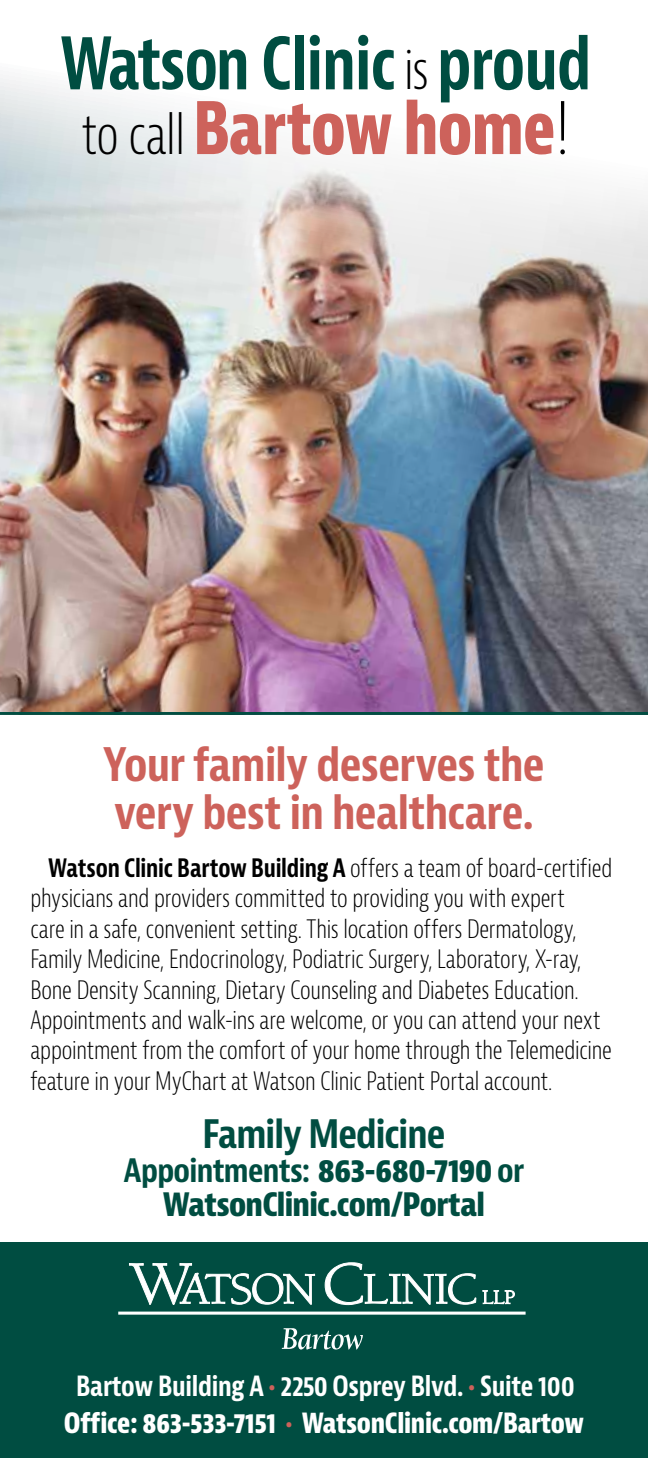
<style>
.page{position:relative;width:648px;height:1458px;background:#fff}
.page>*{position:absolute;margin:0;border:0;box-sizing:border-box;transform-origin:0 0}
.t1{font:700 condensed 70.42px/64.8px "Bernina Sans";letter-spacing:-.01em;color:#004d41;text-align:center;scale:.9 1}
.t2{font:700 condensed 45px/47.2px "Bernina Sans";letter-spacing:-.015em;color:#cd625b}
.t3{font:700 condensed 38.25px "Bernina Sans";letter-spacing:-.025em;color:#004d41}
.t4{font:700 condensed 31.5px/33.8px "Bernina Sans";letter-spacing:-.025em;color:#004d41;text-align:center}
.t5{font:700 condensed 27.22px/36.4px "Bernina Sans";letter-spacing:-.01em;color:#fff;text-align:center;scale:.95 1}
.t6{font:300 condensed 24.75px/30.4px "Bernina Sans";letter-spacing:-.01em;color:#000;scale:.93 1}
.s1{font-weight:300;font-size:54px;color:#000}
.s2{color:#cd625b}
.s3{font-weight:300;color:#000}
.s4{font-weight:700}
.s5{font-style:inherit}
</style>
<div class="page">
<div style="left:0;top:1242px;width:648px;height:216px;background:#004d41"></div>
<img style="left:0;top:78px;width:648px;height:634px">
<svg style="left:129px;top:1263px;width:186px;height:42px"></svg>
<svg style="left:324px;top:1262px;width:191px;height:44px"></svg>
<hr style="left:118px;top:1312px;width:408px;height:3px;background:#fff">
<svg style="left:282px;top:1328px;width:81px;height:22px"></svg>
<hr style="left:0;top:712px;width:648px;height:3px;background:#004d41">
<h1 class="t1" style="left:60px;top:33px;width:592px">Watson Clinic <span class="s1">is</span> proud <span class="s1">to call</span> <span class="s2">Bartow home</span><span class="s3">!</span></h1>
<h2 class="t2" style="left:103px;top:743px;width:443px">Your family deserves the very best in healthcare.</h2>
<p class="t6" style="left:30px;top:854px;width:627px;text-indent:18px"><span class="s4">Watson Clinic Bartow Building A</span> offers a team of board-certified physicians and providers committed to providing you with expert<br>care in a safe, convenient setting. This location offers Dermatology, Family Medicine, Endocrinology, Podiatric Surgery, Laboratory, X-ray, Bone Density Scanning, Dietary Counseling and Diabetes Education.<br>Appointments and walk-ins are welcome, or you can attend your next appointment from the comfort of your home through the Telemedicine feature in your MyChart at Watson Clinic Patient Portal account.</p>
<h3 class="t3" style="left:203px;top:1111px;width:244px">Family Medicine</h3>
<p class="t4" style="left:124px;top:1154px;width:402px"><span class="s5">Appointments:</span> 863-680-7190 <span class="s5">or<br></span>WatsonClinic.com/Portal</p>
<p class="t5" style="left:64px;top:1369px;width:549px"><span class="s5">Bartow Building A</span> <span class="s2">•</span> <span class="s5">2250 Osprey Blvd.</span> <span class="s2">•</span> <span class="s5">Suite 100<br></span>Office: 863-533-7151 <span class="s2">•</span> WatsonClinic.com/Bartow</p>
</div>
